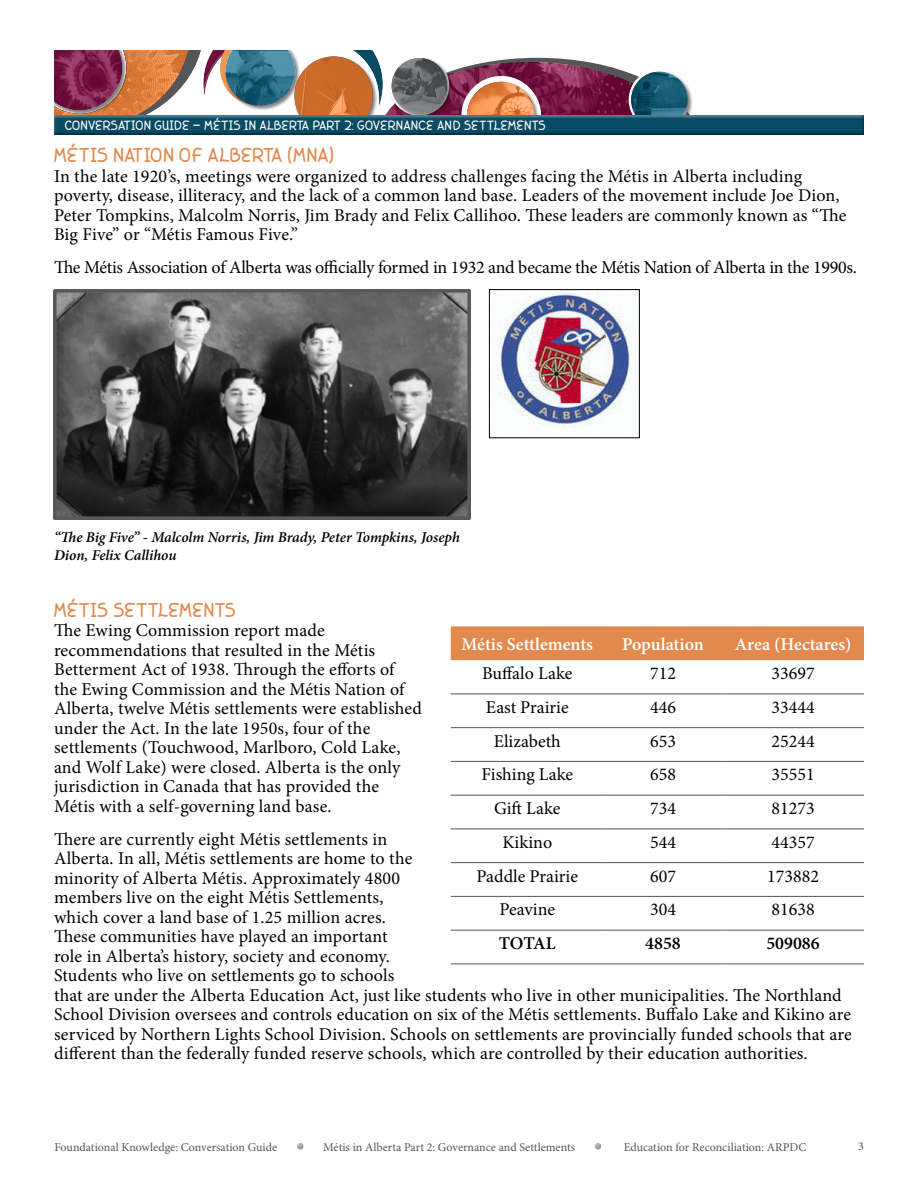
<style>
.page{position:relative;width:918px;height:1188px;background:#fff}
.page>*{position:absolute;margin:0;border:0;box-sizing:border-box;transform-origin:0 0}
.t1{font:20.25px "Rustic Love Tattoo";letter-spacing:.03em;color:#e2894d}
.t2{font:18px/19.5px "Minion Pro";letter-spacing:.005em;color:#000}
.t3{font:18px "Minion Pro";letter-spacing:-.015em;color:#000}
.t4{font:600 18px "Minion Pro";color:#fff}
.t5{font:600 18px "Minion Pro";color:#000}
.t6{font:italic 600 15px/18px "Minion Pro";letter-spacing:-.005em;color:#000}
.t7{font:13.5px "Rustic Love Tattoo";letter-spacing:.025em;color:#fff}
.t8{font:12px "Minion Pro";color:#55565a}
</style>
<div class="page">
<div style="left:294px;top:1143px;width:13px;height:8px;background:#000;opacity:.4"></div>
<div style="left:592px;top:1143px;width:13px;height:8px;background:#000;opacity:.4"></div>
<svg style="left:54px;top:51px;width:639px;height:61px"></svg>
<div style="left:631px;top:88px;width:58px;height:28px;background:#fff;opacity:.4"></div>
<div style="left:630px;top:71px;width:57px;height:45px;background:#000;opacity:.4"></div>
<div style="left:51px;top:112px;width:816px;height:24px;background:#fff;opacity:.4"></div>
<div style="left:51px;top:114px;width:817px;height:22px;background:#000;opacity:.4"></div>
<img style="left:491px;top:291px;width:147px;height:145px">
<div style="left:489px;top:289px;width:151px;height:149px;border:1px solid #000"></div>
<img style="left:54px;top:289px;width:417px;height:231px">
<div style="left:451px;top:626px;width:413px;height:34px;background:#e2894d"></div>
<hr style="left:451px;top:694px;width:153px;height:1px;background:#55565a">
<hr style="left:604px;top:694px;width:118px;height:1px;background:#55565a">
<hr style="left:722px;top:694px;width:142px;height:1px;background:#55565a">
<hr style="left:451px;top:727px;width:153px;height:1px;background:#55565a">
<hr style="left:604px;top:727px;width:118px;height:1px;background:#55565a">
<hr style="left:722px;top:727px;width:142px;height:1px;background:#55565a">
<hr style="left:451px;top:761px;width:153px;height:1px;background:#55565a">
<hr style="left:604px;top:761px;width:118px;height:1px;background:#55565a">
<hr style="left:722px;top:761px;width:142px;height:1px;background:#55565a">
<hr style="left:451px;top:795px;width:153px;height:1px;background:#55565a">
<hr style="left:604px;top:795px;width:118px;height:1px;background:#55565a">
<hr style="left:722px;top:795px;width:142px;height:1px;background:#55565a">
<hr style="left:451px;top:829px;width:153px;height:1px;background:#55565a">
<hr style="left:604px;top:829px;width:118px;height:1px;background:#55565a">
<hr style="left:722px;top:829px;width:142px;height:1px;background:#55565a">
<hr style="left:451px;top:862px;width:153px;height:1px;background:#55565a">
<hr style="left:604px;top:862px;width:118px;height:1px;background:#55565a">
<hr style="left:722px;top:862px;width:142px;height:1px;background:#55565a">
<hr style="left:451px;top:896px;width:153px;height:1px;background:#55565a">
<hr style="left:604px;top:896px;width:118px;height:1px;background:#55565a">
<hr style="left:722px;top:896px;width:142px;height:1px;background:#55565a">
<hr style="left:451px;top:930px;width:153px;height:1px;background:#55565a">
<hr style="left:604px;top:930px;width:118px;height:1px;background:#55565a">
<hr style="left:722px;top:930px;width:142px;height:1px;background:#55565a">
<hr style="left:451px;top:964px;width:153px;height:1px;background:#55565a">
<hr style="left:604px;top:964px;width:118px;height:1px;background:#55565a">
<hr style="left:722px;top:964px;width:142px;height:1px;background:#55565a">
<p class="t7" style="left:65px;top:118px;width:482px">CONVERSATION GUIDE - MÉTIS IN ALBERTA PART 2: GOVERNANCE AND SETTLEMENTS</p>
<p class="t1" style="left:54px;top:144px;width:282px">MÉTIS NATION OF ALBERTA (MNA)</p>
<p class="t2" style="left:54px;top:167px;width:794px">In the late 1920’s, meetings were organized to address challenges facing the Métis in Alberta including poverty, disease, illiteracy, and the lack of a common land base. Leaders of the movement include Joe Dion, Peter Tompkins, Malcolm Norris, Jim Brady and Felix Callihoo. These leaders are commonly known as “The Big Five” or “Métis Famous Five.”</p>
<p class="t3" style="left:54px;top:256px;width:805px">The Métis Association of Alberta was officially formed in 1932 and became the Métis Nation of Alberta in the 1990s.</p>
<p class="t6" style="left:54px;top:528px;width:407px">“The Big Five” - Malcolm Norris, Jim Brady, Peter Tompkins, Joseph<br>Dion, Felix Callihou</p>
<p class="t1" style="left:54px;top:598px;width:184px">MÉTIS SETTLEMENTS</p>
<p class="t2" style="left:54px;top:621px;width:369px">The Ewing Commission report made recommendations that resulted in the Métis Betterment Act of 1938. Through the efforts of the Ewing Commission and the Métis Nation of Alberta, twelve Métis settlements were established under the Act. In the late 1950s, four of the settlements (Touchwood, Marlboro, Cold Lake, and Wolf Lake) were closed. Alberta is the only jurisdiction in Canada that has provided the Métis with a self-governing land base.</p>
<p class="t2" style="left:54px;top:829px;width:799px">There are currently eight Métis settlements in<br>Alberta. In all, Métis settlements are home to the<br>minority of Alberta Métis. Approximately 4800<br>members live on the eight Métis Settlements,<br>which cover a land base of 1.25 million acres.<br>These communities have played an important<br>role in Alberta’s history, society and economy.<br>Students who live on settlements go to schools<br>that are under the Alberta Education Act, just like students who live in other municipalities. The Northland School Division oversees and controls education on six of the Métis settlements. Buffalo Lake and Kikino are serviced by Northern Lights School Division. Schools on settlements are provincially funded schools that are different than the federally funded reserve schools, which are controlled by their education authorities.</p>
<p class="t4" style="left:462px;top:632px;width:133px">Métis Settlements</p>
<p class="t4" style="left:622px;top:632px;width:83px">Population</p>
<p class="t4" style="left:735px;top:632px;width:118px">Area (Hectares)</p>
<p class="t2" style="left:482px;top:664px;width:92px">Buffalo Lake</p>
<p class="t2" style="left:650px;top:664px;width:27px">712</p>
<p class="t2" style="left:771px;top:664px;width:45px">33697</p>
<p class="t2" style="left:486px;top:698px;width:84px">East Prairie</p>
<p class="t2" style="left:650px;top:698px;width:27px">446</p>
<p class="t2" style="left:771px;top:698px;width:45px">33444</p>
<p class="t2" style="left:494px;top:731px;width:69px">Elizabeth</p>
<p class="t2" style="left:650px;top:731px;width:27px">653</p>
<p class="t2" style="left:771px;top:731px;width:45px">25244</p>
<p class="t2" style="left:481px;top:765px;width:93px">Fishing Lake</p>
<p class="t2" style="left:650px;top:765px;width:27px">658</p>
<p class="t2" style="left:771px;top:765px;width:45px">35551</p>
<p class="t2" style="left:494px;top:799px;width:68px">Gift Lake</p>
<p class="t2" style="left:650px;top:799px;width:27px">734</p>
<p class="t2" style="left:771px;top:799px;width:45px">81273</p>
<p class="t2" style="left:503px;top:833px;width:51px">Kikino</p>
<p class="t2" style="left:650px;top:833px;width:27px">544</p>
<p class="t2" style="left:771px;top:833px;width:45px">44357</p>
<p class="t2" style="left:477px;top:866px;width:103px">Paddle Prairie</p>
<p class="t2" style="left:650px;top:866px;width:27px">607</p>
<p class="t2" style="left:767px;top:866px;width:53px">173882</p>
<p class="t2" style="left:500px;top:900px;width:57px">Peavine</p>
<p class="t2" style="left:650px;top:900px;width:27px">304</p>
<p class="t2" style="left:771px;top:900px;width:45px">81638</p>
<p class="t5" style="left:499px;top:931px;width:58px">TOTAL</p>
<p class="t5" style="left:645px;top:931px;width:37px">4858</p>
<p class="t5" style="left:766px;top:931px;width:55px">509086</p>
<p class="t8" style="left:55px;top:1139px;width:224px">Foundational Knowledge: Conversation Guide</p>
<p class="t8" style="left:323px;top:1139px;width:253px">Métis in Alberta Part 2: Governance and Settlements</p>
<p class="t8" style="left:624px;top:1139px;width:184px">Education for Reconciliation: ARPDC</p>
<p class="t8" style="left:858px;top:1138px;width:7px">3</p>
</div>
